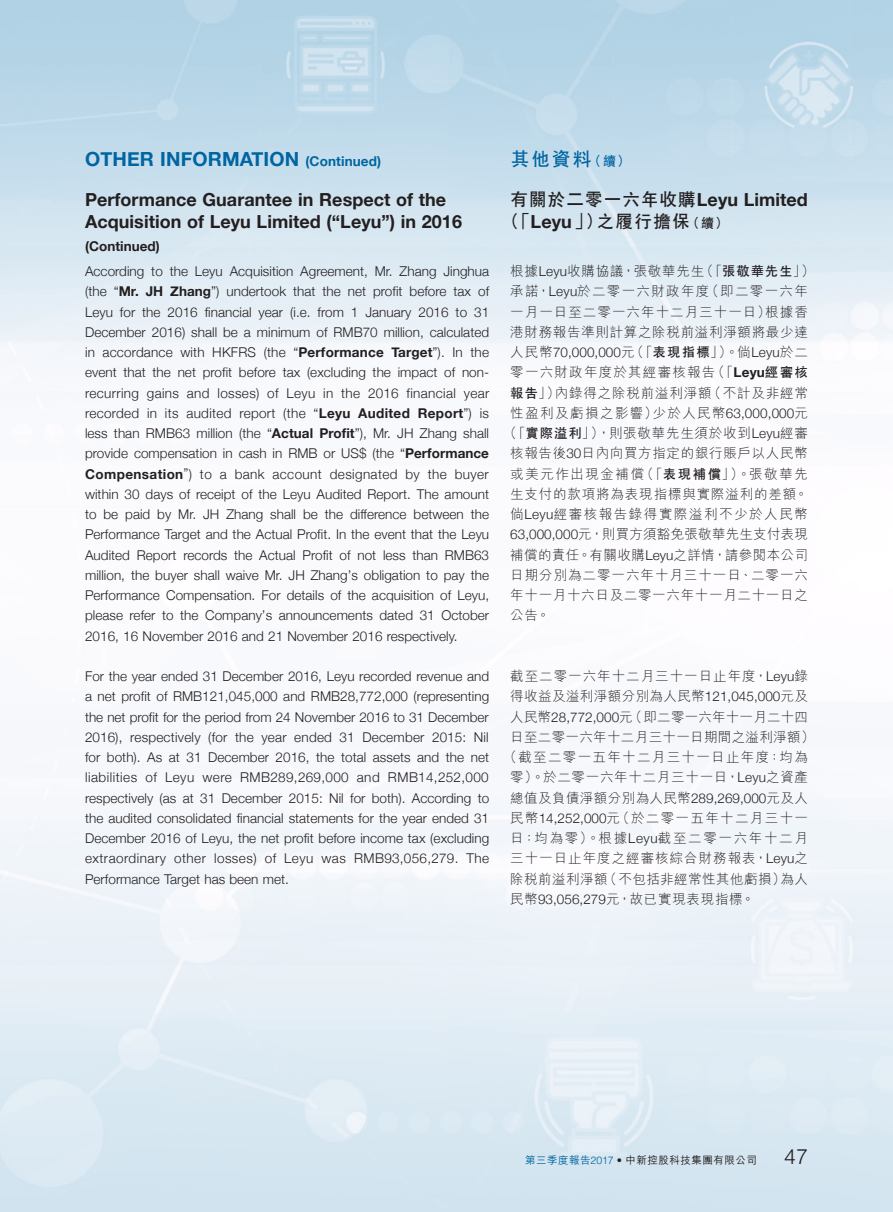
<style>
.page{position:relative;width:893px;height:1212px;background:#fff}
.page>*{position:absolute;margin:0;border:0;box-sizing:border-box;transform-origin:0 0}
.t1{font:300 21px "Helvetica LT Std";color:#231f20}
.Heading_1{font:700 19.5px "Helvetica Neue";letter-spacing:.01em;color:#0065a1}
.C_Heading_1{font:700 19.5px "C Hei 2 HK";color:#0065a1}
.Heading_2{font:700 18px/22.5px "Helvetica Neue";letter-spacing:.005em;color:#231f20}
.C_Heading_2{font:700 18px/22.5px "C Hei 2 HK";letter-spacing:.055em;color:#231f20}
.Body_Text{font:300 13.5px/20.2px "Helvetica Neue";letter-spacing:.005em;color:#231f20;text-align:justify}
.C_Body_Text{font:300 13.5px "M Hei HK";letter-spacing:.06em;color:#231f20}
.C_Body_Text-2{font:300 13.5px "M Hei HK";letter-spacing:.03em;color:#231f20}
.C_Body_Text-3{font:300 13.5px "M Hei HK";letter-spacing:.1em;color:#231f20}
.C_Body_Text-4{font:300 13.5px "M Hei HK";letter-spacing:.115em;color:#231f20}
.C_Body_Text-5{font:300 13.5px "Helvetica Neue";letter-spacing:.005em;color:#231f20}
.C_Body_Text-6{font:300 13.5px "M Hei HK";letter-spacing:.02em;color:#231f20}
.C_Body_Text-7{font:300 13.5px "M Hei HK";letter-spacing:.015em;color:#231f20}
.C_Body_Text-8{font:300 13.5px "M Hei HK";letter-spacing:.11em;color:#231f20}
.C_Body_Text-9{font:300 13.5px "M Hei HK";letter-spacing:.09em;color:#231f20}
.C_Body_Text-10{font:300 13.5px "M Hei HK";letter-spacing:.125em;color:#231f20}
.C_Body_Text-11{font:300 13.5px "M Hei HK";letter-spacing:.025em;color:#231f20}
.C_Body_Text-12{font:300 13.5px "M Hei HK";letter-spacing:.035em;color:#231f20}
.Heading_2-2{font:700 13.5px "Helvetica Neue";letter-spacing:.005em;color:#231f20}
.t2{font:500 10.5px "M Hei HK";letter-spacing:.05em;color:#231f20}
.s1{font-size:13.5px}
.s2{font-weight:700}
.s3{font-family:"Helvetica Neue"}
.s4{font-family:"C Hei 2 HK";font-weight:700}
.s5{font-family:"M Hei HK"}
.s6{font-family:"Helvetica Neue";font-weight:700}
.s7{color:#0065a1}
.s8{font-family:"Helvetica LT Std";font-weight:300;color:#0065a1}
.s9{font-family:"Helvetica LT Std";font-weight:300}
</style>
<div class="page">
<p class="Heading_1" style="left:85px;top:144px;width:298px">OTHER INFORMATION <span class="s1">(Continued)</span></p>
<p class="Heading_2" style="left:85px;top:189px;width:378px">Performance Guarantee in Respect of the<br>Acquisition of Leyu Limited (“Leyu”) in 2016</p>
<p class="Heading_2-2" style="left:85px;top:235px;width:76px">(Continued)</p>
<p class="Body_Text" style="left:85px;top:260px;width:406px">According to the Leyu Acquisition Agreement, Mr. Zhang Jinghua (the “<span class="s2">Mr. JH Zhang</span>”) undertook that the net profit before tax of Leyu for the 2016 financial year (i.e. from 1 January 2016 to 31<br>December 2016) shall be a minimum of RMB70 million, calculated in accordance with HKFRS (the “<span class="s2">Performance Target</span>”). In the event that the net profit before tax (excluding the impact of non&shy;recurring gains and losses) of Leyu in the 2016 financial year recorded in its audited report (the “<span class="s2">Leyu Audited Report</span>”) is less than RMB63 million (the “<span class="s2">Actual Profit</span>”), Mr. JH Zhang shall provide compensation in cash in RMB or US$ (the “<span class="s2">Performance Compensation</span>”) to a bank account designated by the buyer within 30 days of receipt of the Leyu Audited Report. The amount to be paid by Mr. JH Zhang shall be the difference between the Performance Target and the Actual Profit. In the event that the Leyu Audited Report records the Actual Profit of not less than RMB63 million, the buyer shall waive Mr. JH Zhang’s obligation to pay the Performance Compensation. For details of the acquisition of Leyu, please refer to the Company’s announcements dated 31 October 2016, 16 November 2016 and 21 November 2016 respectively.</p>
<p class="Body_Text" style="left:85px;top:665px;width:406px">For the year ended 31 December 2016, Leyu recorded revenue and a net profit of RMB121,045,000 and RMB28,772,000 (representing the net profit for the period from 24 November 2016 to 31 December 2016), respectively (for the year ended 31 December 2015: Nil for both). As at 31 December 2016, the total assets and the net liabilities of Leyu were RMB289,269,000 and RMB14,252,000 respectively (as at 31 December 2015: Nil for both). According to the audited consolidated financial statements for the year ended 31<br>December 2016 of Leyu, the net profit before income tax (excluding extraordinary other losses) of Leyu was RMB93,056,279. The Performance Target has been met.</p>
<p class="C_Heading_1" style="left:510px;top:149px;width:122px">其他資料<span class="s1">（續）</span></p>
<p class="C_Heading_2" style="left:501px;top:188px;width:308px;text-indent:9px">有關於二零一六年收購<span class="s3">Leyu Limited</span>（「<span class="s3">Leyu</span>」）之履行擔保<span class="s1">（續）</span></p>
<p class="C_Body_Text" style="left:510px;top:264px;width:306px">根據<span class="s3">Leyu</span>收購協議，張敬華先生（「<span class="s4">張敬華先生</span>」）</p>
<p class="C_Body_Text-3" style="left:510px;top:284px;width:299px">承諾，<span class="s3">Leyu</span>於二零一六財政年度（即二零一六年</p>
<p class="C_Body_Text" style="left:510px;top:305px;width:299px">一月一日至二零一六年十二月三十一日）根據香</p>
<p class="C_Body_Text" style="left:510px;top:325px;width:299px">港財務報告準則計算之除稅前溢利淨額將最少達</p>
<p class="C_Body_Text-5" style="left:510px;top:341px;width:299px"><span class="s5">人民幣</span>70,000,000<span class="s5">元（「</span><span class="s4">表現指標</span><span class="s5">」）。倘</span>Leyu<span class="s5">於二</span></p>
<p class="C_Body_Text-9" style="left:510px;top:365px;width:299px">零一六財政年度於其經審核報告（「<span class="s6">Leyu</span><span class="s4">經審核</span></p>
<p class="C_Body_Text" style="left:510px;top:386px;width:299px"><span class="s4">報告</span>」）內錄得之除稅前溢利淨額（不計及非經常</p>
<p class="C_Body_Text-8" style="left:510px;top:406px;width:299px">性盈利及虧損之影響）少於人民幣<span class="s3">63,000,000</span>元</p>
<p class="C_Body_Text" style="left:503px;top:426px;width:306px">（「<span class="s4">實際溢利</span>」），則張敬華先生須於收到<span class="s3">Leyu</span>經審</p>
<p class="C_Body_Text" style="left:510px;top:446px;width:299px">核報告後<span class="s3">30</span>日內向買方指定的銀行賬戶以人民幣</p>
<p class="C_Body_Text-4" style="left:510px;top:467px;width:299px">或美元作出現金補償（「<span class="s4">表現補償</span>」）。張敬華先</p>
<p class="C_Body_Text" style="left:510px;top:487px;width:299px">生支付的款項將為表現指標與實際溢利的差額。</p>
<p class="C_Body_Text-4" style="left:510px;top:507px;width:299px">倘<span class="s3">Leyu</span>經審核報告錄得實際溢利不少於人民幣</p>
<p class="C_Body_Text-6" style="left:510px;top:527px;width:299px"><span class="s3">63,000,000</span>元，則買方須豁免張敬華先生支付表現</p>
<p class="C_Body_Text-2" style="left:510px;top:548px;width:299px">補償的責任。有關收購<span class="s3">Leyu</span>之詳情，請參閱本公司</p>
<p class="C_Body_Text" style="left:510px;top:568px;width:299px">日期分別為二零一六年十月三十一日、二零一六</p>
<p class="C_Body_Text" style="left:510px;top:588px;width:299px">年十一月十六日及二零一六年十一月二十一日之</p>
<p class="C_Body_Text" style="left:510px;top:608px;width:41px">公告。</p>
<p class="C_Body_Text" style="left:510px;top:669px;width:299px">截至二零一六年十二月三十一日止年度，<span class="s3">Leyu</span>錄</p>
<p class="C_Body_Text-2" style="left:510px;top:689px;width:299px">得收益及溢利淨額分別為人民幣<span class="s3">121,045,000</span>元及</p>
<p class="C_Body_Text-7" style="left:510px;top:710px;width:299px">人民幣<span class="s3">28,772,000</span>元（即二零一六年十一月二十四</p>
<p class="C_Body_Text-11" style="left:510px;top:730px;width:306px">日至二零一六年十二月三十一日期間之溢利淨額）</p>
<p class="C_Body_Text-3" style="left:503px;top:750px;width:306px">（截至二零一五年十二月三十一日止年度：均為</p>
<p class="C_Body_Text" style="left:510px;top:770px;width:299px">零）。於二零一六年十二月三十一日，<span class="s3">Leyu</span>之資產</p>
<p class="C_Body_Text-2" style="left:510px;top:791px;width:299px">總值及負債淨額分別為人民幣<span class="s3">289,269,000</span>元及人</p>
<p class="C_Body_Text-3" style="left:510px;top:811px;width:299px">民幣<span class="s3">14,252,000</span>元（於二零一五年十二月三十一</p>
<p class="C_Body_Text-10" style="left:510px;top:831px;width:299px">日：均為零）。根據<span class="s3">Leyu</span>截至二零一六年十二月</p>
<p class="C_Body_Text" style="left:510px;top:851px;width:299px">三十一日止年度之經審核綜合財務報表，<span class="s3">Leyu</span>之</p>
<p class="C_Body_Text-12" style="left:510px;top:872px;width:299px">除稅前溢利淨額（不包括非經常性其他虧損）為人</p>
<p class="C_Body_Text" style="left:510px;top:892px;width:246px">民幣<span class="s3">93,056,279</span>元，故已實現表現指標。</p>
<p class="t2" style="left:525px;top:1152px;width:233px"><span class="s7">第三季度報告</span><span class="s8">2017</span> <span class="s9">•</span> 中新控股科技集團有限公司</p>
<h1 class="t1" style="left:784px;top:1143px;width:25px">47</h1>
</div>
